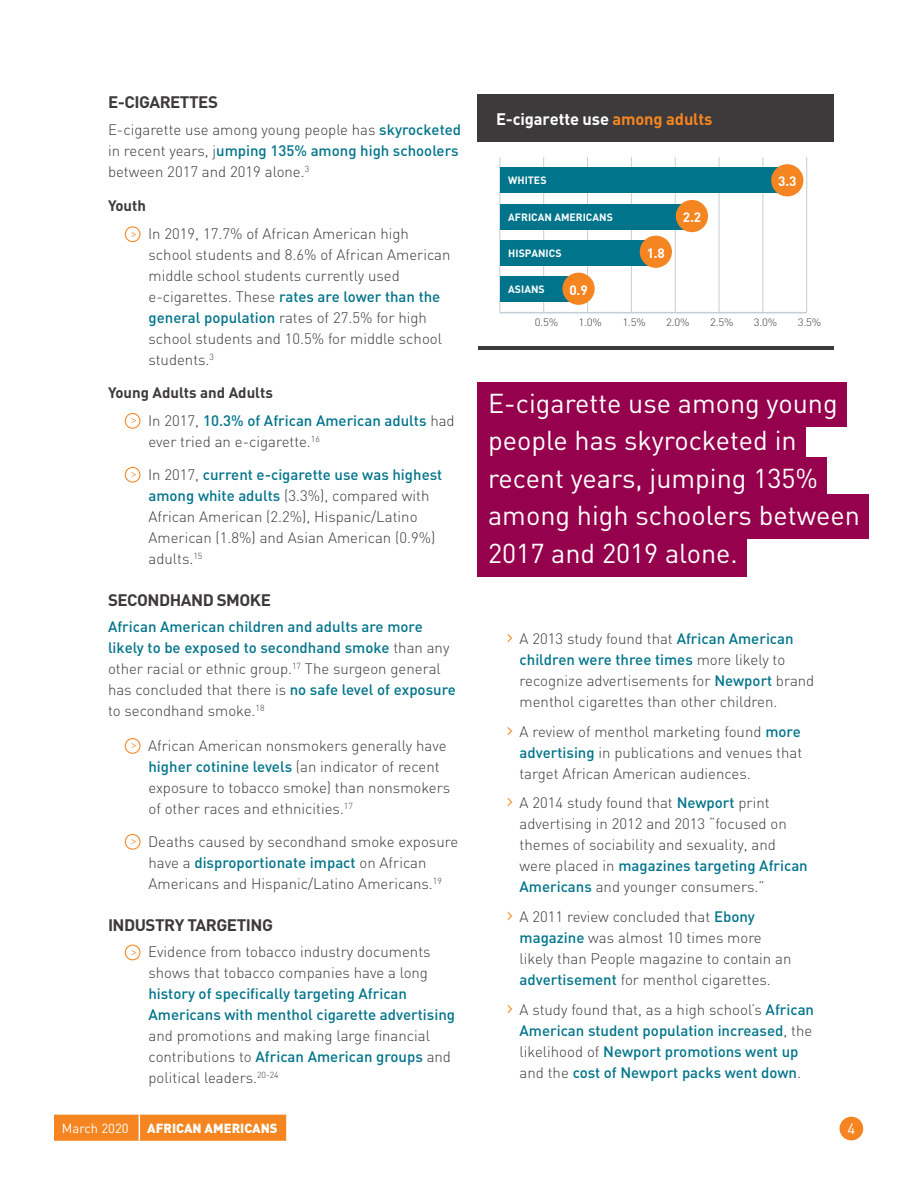
<style>
.page{position:relative;width:918px;height:1188px;background:#fff}
.page>*{position:absolute;margin:0;border:0;box-sizing:border-box;transform-origin:0 0}
.Callout{font:27px "DIN";color:#fff}
.t1{font:700 16.5px "DIN";letter-spacing:-.03em;color:#3c3a3b}
.t2{font:700 16.5px "DIN";letter-spacing:-.01em;color:#fff}
.BL1{font:300 15px/21px "DIN";color:#3c3a3b}
.Body{font:500 15px/21px "DIN";color:#00748a}
.Body-2{font:300 15px/21px "DIN";color:#3c3a3b}
.Body-3{font:700 15px "DIN";color:#3c3a3b}
.t3{font:15px "DIN";color:#fff}
.t4{font:700 13.5px "DIN";color:#fff}
.t5{font:900 13.05px "DIN";color:#fff}
.t6{font:13.05px "DIN";color:#fff}
.t7{font:700 10.5px "DIN";color:#fff}
.t8{font:300 10.5px "DIN";color:#3c3a3b;scale:1.08 1}
.t9{font:700 9.6px "Minion Pro";color:#f58520}
.s1{font-weight:500;color:#00748a}
.s2{font-weight:300;color:#3c3a3b}
.s3{color:#f58520}
.s4{font-size:22.5px;color:#f58520}
.s5{font-weight:300;font-size:22.5px;color:#f58520}
</style>
<div class="page">
<div style="left:840px;top:1117px;width:23px;height:23px;background:#f58520;border-radius:50%"></div>
<div style="left:54px;top:1115px;width:232px;height:26px;background:#f58520"></div>
<div style="left:125px;top:226px;width:16px;height:16px;border:1px solid #f58520;border-radius:50%"></div>
<div style="left:125px;top:413px;width:16px;height:16px;border:1px solid #f58520;border-radius:50%"></div>
<div style="left:125px;top:467px;width:16px;height:16px;border:1px solid #f58520;border-radius:50%"></div>
<div style="left:125px;top:738px;width:16px;height:16px;border:1px solid #f58520;border-radius:50%"></div>
<div style="left:125px;top:834px;width:16px;height:16px;border:1px solid #f58520;border-radius:50%"></div>
<div style="left:125px;top:945px;width:16px;height:15px;border:1px solid #f58520;border-radius:50%"></div>
<div style="left:477px;top:382px;width:370px;height:45px;background:#96014d"></div>
<div style="left:477px;top:419px;width:329px;height:45px;background:#96014d"></div>
<div style="left:477px;top:457px;width:350px;height:45px;background:#96014d"></div>
<div style="left:477px;top:494px;width:392px;height:45px;background:#96014d"></div>
<div style="left:477px;top:532px;width:270px;height:45px;background:#96014d"></div>
<div style="left:478px;top:94px;width:356px;height:48px;background:#3c3a3b"></div>
<hr style="left:478px;top:346px;width:356px;height:4px;background:#3c3a3b">
<hr style="left:500px;top:312px;width:307px;height:1px;background:#c5ced3">
<hr style="left:500px;top:157px;width:1px;height:156px;background:#c5ced3">
<hr style="left:543px;top:157px;width:1px;height:156px;background:#c5ced3">
<hr style="left:587px;top:157px;width:1px;height:156px;background:#c5ced3">
<hr style="left:631px;top:157px;width:1px;height:156px;background:#c5ced3">
<hr style="left:675px;top:157px;width:1px;height:156px;background:#c5ced3">
<hr style="left:719px;top:157px;width:1px;height:156px;background:#c5ced3">
<hr style="left:763px;top:157px;width:1px;height:156px;background:#c5ced3">
<hr style="left:806px;top:157px;width:1px;height:156px;background:#c5ced3">
<div style="left:500px;top:167px;width:289px;height:26px;background:#00748a"></div>
<div style="left:500px;top:204px;width:193px;height:26px;background:#00748a"></div>
<div style="left:500px;top:240px;width:158px;height:26px;background:#00748a"></div>
<div style="left:500px;top:276px;width:79px;height:26px;background:#00748a"></div>
<div style="left:771px;top:164px;width:32px;height:32px;background:#f58520;border-radius:50%"></div>
<div style="left:676px;top:200px;width:32px;height:32px;background:#f58520;border-radius:50%"></div>
<div style="left:640px;top:236px;width:32px;height:32px;background:#f58520;border-radius:50%"></div>
<div style="left:562px;top:273px;width:33px;height:32px;background:#f58520;border-radius:50%"></div>
<h3 class="t1" style="left:108px;top:91px;width:112px">E-CIGARETTES</h3>
<p class="Body-2" style="left:108px;top:119px;width:355px">E-cigarette use among young people has <span class="s1">skyrocketed </span>in recent years, j<span class="s1">umping 135% among high schoolers </span>between 2017 and 2019 alone.<sup>3</sup></p>
<p class="Body-3" style="left:108px;top:196px;width:39px">Youth</p>
<p class="t9" style="left:131px;top:227px;width:7px">&gt;</p>
<p class="BL1" style="left:148px;top:223px;width:304px">In 2019, 17.7% of African American high school students and 8.6% of African American middle school students currently used e-cigarettes. These <span class="s1">rates are lower than the general population</span> rates of 27.5% for high school students and 10.5% for middle school students.<sup>3</sup></p>
<p class="Body-3" style="left:108px;top:383px;width:166px">Young Adults and Adults</p>
<p class="t9" style="left:131px;top:413px;width:7px">&gt;</p>
<p class="BL1" style="left:148px;top:410px;width:308px">In 2017, <span class="s1">10.3% of African American adults</span> had ever tried an e-cigarette.<sup>16</sup></p>
<p class="t9" style="left:131px;top:467px;width:7px">&gt;</p>
<p class="BL1" style="left:148px;top:464px;width:296px">In 2017, <span class="s1">current e-cigarette use was highest among white adults</span> (3.3%), compared with African American (2.2%), Hispanic/Latino American (1.8%) and Asian American (0.9%) adults.<sup>15</sup></p>
<h3 class="t1" style="left:108px;top:589px;width:164px">SECONDHAND SMOKE</h3>
<p class="Body" style="left:108px;top:616px;width:349px">African American children and adults are more likely to be exposed to secondhand smoke <span class="s2">than any other racial or ethnic group.</span><sup>17</sup> <span class="s2">The surgeon general has concluded that there is</span> no safe level of exposure <span class="s2">to secondhand smoke.</span><sup>18</sup></p>
<p class="t9" style="left:131px;top:738px;width:7px">&gt;</p>
<p class="BL1" style="left:148px;top:735px;width:304px">African American nonsmokers generally have <span class="s1">higher cotinine levels</span> (an indicator of recent exposure to tobacco smoke) than nonsmokers of other races and ethnicities.<sup>17</sup></p>
<p class="t9" style="left:131px;top:834px;width:7px">&gt;</p>
<p class="BL1" style="left:148px;top:831px;width:312px">Deaths caused by secondhand smoke exposure have a <span class="s1">disproportionate impact</span> on African<br>Americans and Hispanic/Latino Americans.<sup>19</sup></p>
<h3 class="t1" style="left:108px;top:914px;width:167px">INDUSTRY TARGETING</h3>
<p class="t9" style="left:131px;top:945px;width:7px">&gt;</p>
<p class="BL1" style="left:148px;top:941px;width:308px">Evidence from tobacco industry documents shows that tobacco companies have a long <span class="s1">history of specifically targeting African Americans with menthol cigarette advertising </span>and promotions and making large financial contributions to <span class="s1">African American groups</span> and political leaders.<sup>20-24</sup></p>
<p class="t2" style="left:496px;top:108px;width:218px">E-cigarette use <span class="s3">among adults</span></p>
<p class="t7" style="left:508px;top:174px;width:40px">WHITES</p>
<p class="t7" style="left:508px;top:210px;width:106px">AFRICAN AMERICANS</p>
<p class="t7" style="left:508px;top:247px;width:55px">HISPANICS</p>
<p class="t7" style="left:508px;top:282px;width:38px">ASIANS</p>
<p class="t4" style="left:569px;top:281px;width:20px">0.9</p>
<p class="t4" style="left:647px;top:244px;width:20px">1.8</p>
<p class="t4" style="left:683px;top:208px;width:20px">2.2</p>
<p class="t4" style="left:778px;top:173px;width:20px">3.3</p>
<p class="t8" style="left:535px;top:316px;width:23px">0.5%</p>
<p class="t8" style="left:579px;top:316px;width:23px">1.0%</p>
<p class="t8" style="left:622px;top:316px;width:23px">1.5%</p>
<p class="t8" style="left:666px;top:316px;width:23px">2.0%</p>
<p class="t8" style="left:710px;top:316px;width:23px">2.5%</p>
<p class="t8" style="left:754px;top:316px;width:23px">3.0%</p>
<p class="t8" style="left:798px;top:316px;width:23px">3.5%</p>
<p class="Callout" style="left:488px;top:386px;width:351px">E-cigarette use among young</p>
<p class="Callout" style="left:488px;top:424px;width:310px">people has skyrocketed in</p>
<p class="Callout" style="left:488px;top:461px;width:332px">recent years, jumping 135%</p>
<p class="Callout" style="left:488px;top:499px;width:373px">among high schoolers between</p>
<p class="Callout" style="left:488px;top:536px;width:251px">2017 and 2019 alone.</p>
<p class="BL1" style="left:520px;top:628px;width:296px;text-indent:-14px"><span class="s4">›</span> A 2013 study found that <span class="s1">African American children were three times</span> more likely to recognize advertisements for <span class="s1">Newport</span> brand menthol cigarettes than other children.</p>
<p class="BL1" style="left:520px;top:721px;width:284px;text-align:justify;text-indent:-14px"><span class="s4">›</span> A review of menthol marketing found <span class="s1">more advertising</span> in publications and venues that target African American audiences.</p>
<p class="BL1" style="left:520px;top:792px;width:290px;text-indent:-14px"><span class="s4">›</span> A 2014 study found that <span class="s1">Newport</span> print advertising in 2012 and 2013 “focused on themes of sociability and sexuality, and were placed in <span class="s1">magazines targeting African Americans</span> and younger consumers.”</p>
<p class="BL1" style="left:520px;top:906px;width:273px;text-indent:-14px"><span class="s4">›</span> A 2011 review concluded that <span class="s1">Ebony magazine</span> was almost 10 times more likely than People magazine to contain an <span class="s1">advertisement</span> for menthol cigarettes.</p>
<p class="Body" style="left:520px;top:999px;width:296px;text-indent:-14px"><span class="s5">›</span> <span class="s2">A study found that, as a high school’s</span> African American student population increased<span class="s2">, the likelihood of</span> Newport promotions went up <span class="s2">and the</span> cost of Newport packs went down<span class="s2">.</span></p>
<p class="t6" style="left:62px;top:1120px;width:68px">March 2020</p>
<p class="t5" style="left:147px;top:1120px;width:132px">AFRICAN AMERICANS</p>
<p class="t3" style="left:847px;top:1119px;width:9px">4</p>
</div>
